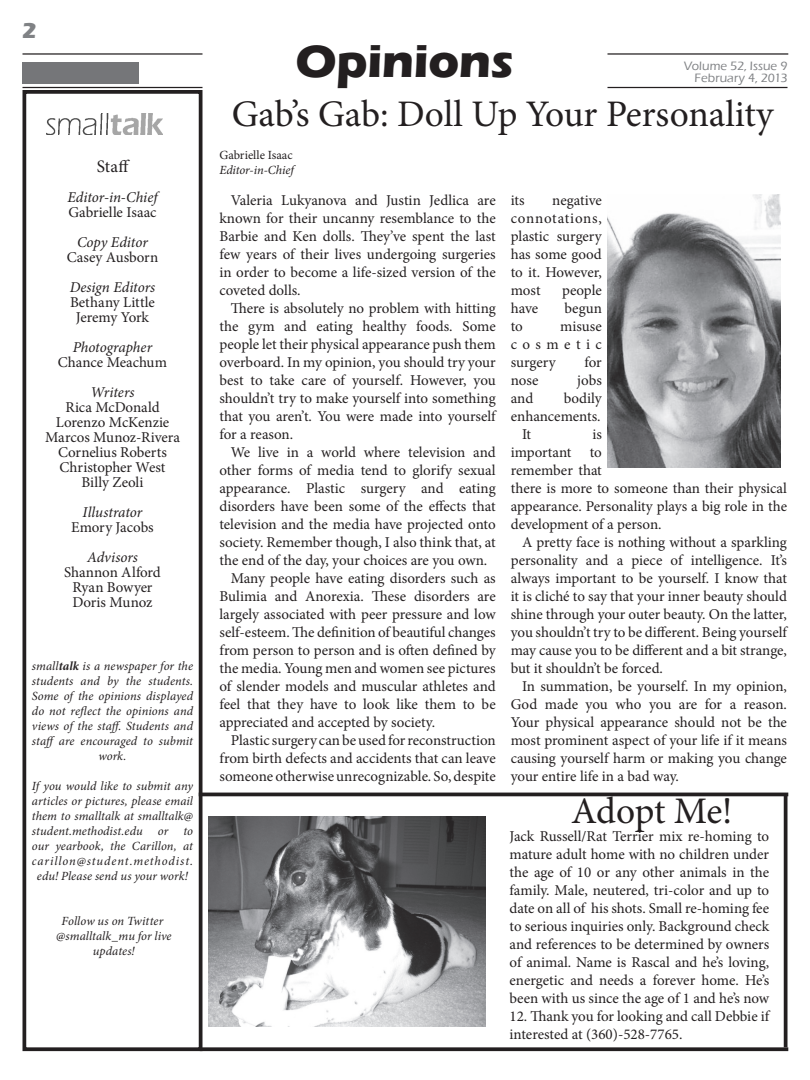
<style>
.page{position:relative;width:810px;height:1080px;background:#fff}
.page>*{position:absolute;margin:0;border:0;box-sizing:border-box;transform-origin:0 0}
.t1{font:700 47.5px "Eras ITC";letter-spacing:-.005em;color:#231f20}
.t2{font:37.5px "Minion Pro";letter-spacing:-.005em;color:#231f20}
.t3{font:700 22.5px "Eras ITC";color:#808285}
.t4{font:17.5px "Minion Pro";color:#231f20}
.t5{font:15px/18px "Minion Pro";letter-spacing:-.005em;color:#231f20;text-align:justify}
.t6{font:italic 15px "Minion Pro";letter-spacing:-.005em;color:#231f20}
.t7{font:italic 12.5px/15px "Minion Pro";letter-spacing:.005em;color:#231f20;text-align:center}
.t8{font:500 12.5px/11.6px "Eras ITC";color:#808285;text-align:right}
.t9{font:12.5px "Minion Pro";color:#231f20}
.s1{font-weight:700}
</style>
<div class="page">
<hr style="left:22px;top:87px;width:180px;height:1px;background:#231f20">
<div style="left:22px;top:62px;width:118px;height:24px;background:#757679"></div>
<hr style="left:608px;top:87px;width:180px;height:1px;background:#231f20">
<hr style="left:22px;top:53px;width:180px;height:2px;background:#231f20">
<hr style="left:607px;top:53px;width:181px;height:2px;background:#231f20">
<div style="left:22px;top:90px;width:180px;height:961px;border:4px solid #231f20"></div>
<img style="left:47px;top:113px;width:116px;height:22px">
<img style="left:608px;top:194px;width:172px;height:273px">
<hr style="left:199px;top:793px;width:589px;height:3px;background:#231f20">
<svg style="left:200px;top:1047px;width:588px;height:4px;background:#363233"></svg>
<img style="left:208px;top:817px;width:277px;height:210px">
<svg style="left:784px;top:796px;width:4px;height:251px"></svg>
<p class="t3" style="left:22px;top:18px;width:16px">2</p>
<p class="t4" style="left:97px;top:155px;width:35px">Staff</p>
<p class="t6" style="left:67px;top:187px;width:92px">Editor-in-Chief</p>
<p class="t5" style="left:68px;top:203px;width:90px">Gabrielle Isaac</p>
<p class="t6" style="left:77px;top:232px;width:72px">Copy Editor</p>
<p class="t5" style="left:67px;top:248px;width:93px">Casey Ausborn</p>
<p class="t6" style="left:70px;top:277px;width:87px">Design Editors</p>
<p class="t5" style="left:70px;top:293px;width:86px">Bethany Little</p>
<p class="t5" style="left:76px;top:308px;width:75px">Jeremy York</p>
<p class="t6" style="left:73px;top:337px;width:81px">Photographer</p>
<p class="t5" style="left:58px;top:353px;width:111px">Chance Meachum</p>
<p class="t6" style="left:90px;top:382px;width:46px">Writers</p>
<p class="t5" style="left:65px;top:398px;width:96px">Rica McDonald</p>
<p class="t5" style="left:56px;top:413px;width:115px">Lorenzo McKenzie</p>
<p class="t5" style="left:45px;top:428px;width:136px">Marcos Munoz-Rivera</p>
<p class="t5" style="left:58px;top:443px;width:110px">Cornelius Roberts</p>
<p class="t5" style="left:60px;top:458px;width:107px">Christopher West</p>
<p class="t5" style="left:81px;top:473px;width:64px">Billy Zeoli</p>
<p class="t6" style="left:83px;top:502px;width:61px">Illustrator</p>
<p class="t5" style="left:71px;top:518px;width:84px">Emory Jacobs</p>
<p class="t6" style="left:87px;top:547px;width:52px">Advisors</p>
<p class="t5" style="left:64px;top:563px;width:98px">Shannon Alford</p>
<p class="t5" style="left:72px;top:578px;width:82px">Ryan Bowyer</p>
<p class="t5" style="left:72px;top:593px;width:82px">Doris Munoz</p>
<p class="t7" style="left:32px;top:658px;width:163px">small<span class="s1">talk</span> is a newspaper for the students and by the students.<br>Some of the opinions displayed do not reflect the opinions and views of the staff. Students and staff are encouraged to submit work.</p>
<p class="t7" style="left:32px;top:778px;width:163px">If you would like to submit any articles or pictures, please email them to smalltalk at smalltalk@ student.methodist.edu or to our yearbook, the Carillon, at carillon@student.methodist. edu! Please send us your work!</p>
<p class="t7" style="left:62px;top:913px;width:103px">Follow us on Twitter</p>
<p class="t7" style="left:56px;top:928px;width:117px">@smalltalk_mu for live</p>
<p class="t7" style="left:93px;top:943px;width:43px">updates!</p>
<p class="t1" style="left:295px;top:34px;width:220px">Opinions</p>
<p class="t8" style="left:684px;top:60px;width:105px">Volume 52, Issue 9<br>February 4, 2013</p>
<p class="t2" style="left:232px;top:89px;width:543px">Gab’s Gab: Doll Up Your Personality</p>
<p class="t9" style="left:219px;top:147px;width:75px">Gabrielle Isaac</p>
<p class="t7" style="left:219px;top:162px;width:76px">Editor-in-Chief</p>
<p class="t5" style="left:219px;top:192px;width:278px;text-indent:11px">Valeria Lukyanova and Justin Jedlica are known for their uncanny resemblance to the Barbie and Ken dolls. They’ve spent the last few years of their lives undergoing surgeries in order to become a life-sized version of the coveted dolls.</p>
<p class="t5" style="left:219px;top:300px;width:278px;text-indent:11px">There is absolutely no problem with hitting the gym and eating healthy foods. Some people let their physical appearance push them overboard. In my opinion, you should try your best to take care of yourself. However, you shouldn’t try to make yourself into something that you aren’t. You were made into yourself for a reason.</p>
<p class="t5" style="left:219px;top:444px;width:278px;text-indent:11px">We live in a world where television and other forms of media tend to glorify sexual appearance. Plastic surgery and eating disorders have been some of the effects that television and the media have projected onto society. Remember though, I also think that, at the end of the day, your choices are you own.</p>
<p class="t5" style="left:219px;top:570px;width:278px;text-indent:11px">Many people have eating disorders such as Bulimia and Anorexia. These disorders are largely associated with peer pressure and low self-esteem. The definition of beautiful changes from person to person and is often defined by the media. Young men and women see pictures of slender models and muscular athletes and feel that they have to look like them to be appreciated and accepted by society.</p>
<p class="t5" style="left:219px;top:732px;width:278px;text-indent:11px">Plastic surgery can be used for reconstruction from birth defects and accidents that can leave someone otherwise unrecognizable. So, despite</p>
<p class="t5" style="left:511px;top:192px;width:93px;text-indent:42px">negative connotations, plastic surgery has some good to it. However, most</p>
<p class="t5" style="left:511px;top:192px;width:15px">its</p>
<p class="t5" style="left:562px;top:282px;width:41px">people</p>
<p class="t5" style="left:511px;top:300px;width:29px">have</p>
<p class="t5" style="left:565px;top:300px;width:39px">begun</p>
<p class="t5" style="left:511px;top:318px;width:14px">to</p>
<p class="t5" style="left:511px;top:318px;width:93px;text-indent:50px">misuse cosmetic surgery</p>
<p class="t5" style="left:585px;top:354px;width:19px">for</p>
<p class="t5" style="left:511px;top:372px;width:29px">nose</p>
<p class="t5" style="left:577px;top:372px;width:26px">jobs</p>
<p class="t5" style="left:511px;top:390px;width:24px">and</p>
<p class="t5" style="left:511px;top:390px;width:93px;text-align:right">bodily enhancements.</p>
<p class="t5" style="left:522px;top:426px;width:11px">It</p>
<p class="t5" style="left:511px;top:426px;width:278px;text-align:left;text-indent:82px">is<br>important to<br>remember that<br>there is more to someone than their physical appearance. Personality plays a big role in the development of a person.</p>
<p class="t5" style="left:511px;top:534px;width:278px;text-indent:11px">A pretty face is nothing without a sparkling personality and a piece of intelligence. It’s always important to be yourself. I know that it is cliché to say that your inner beauty should shine through your outer beauty. On the latter, you shouldn’t try to be different. Being yourself may cause you to be different and a bit strange, but it shouldn’t be forced.</p>
<p class="t5" style="left:511px;top:678px;width:278px;text-indent:11px">In summation, be yourself. In my opinion, God made you who you are for a reason.<br>Your physical appearance should not be the most prominent aspect of your life if it means causing yourself harm or making you change your entire life in a bad way.</p>
<p class="t2" style="left:571px;top:786px;width:163px">Adopt Me!</p>
<p class="t5" style="left:510px;top:827px;width:261px">Jack Russell/Rat Terrier mix re-homing to mature adult home with no children under the age of 10 or any other animals in the family. Male, neutered, tri-color and up to date on all of his shots. Small re-homing fee to serious inquiries only. Background check and references to be determined by owners of animal. Name is Rascal and he’s loving, energetic and needs a forever home. He’s been with us since the age of 1 and he’s now</p>
<p class="t5" style="left:510px;top:1007px;width:261px">12. Thank you for looking and call Debbie if interested at (360)-528-7765.</p>
</div>
